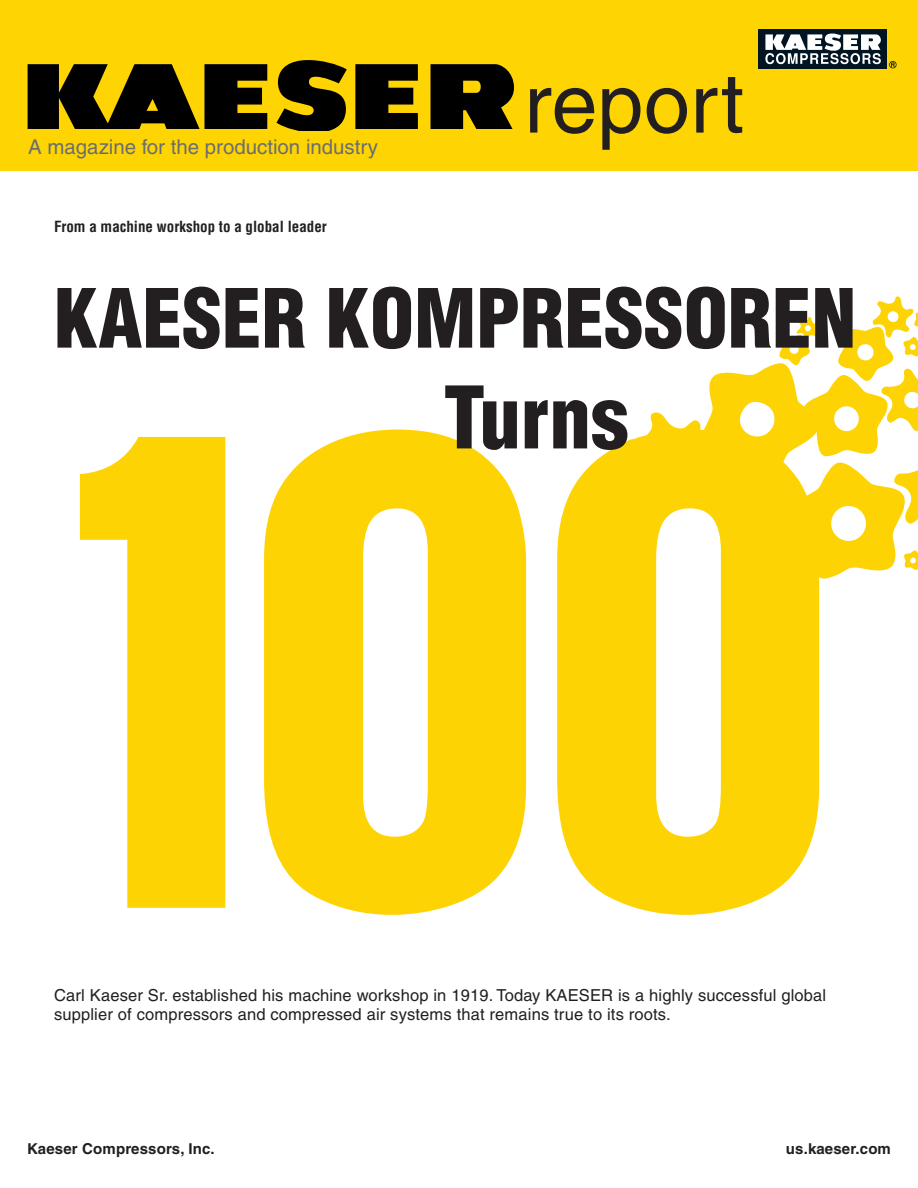
<style>
.page{position:relative;width:918px;height:1188px;background:#fff}
.page>*{position:absolute;margin:0;border:0;box-sizing:border-box;transform-origin:0 0}
.t1{font:900 condensed 84px "Helvetica";color:#231f20}
.t2{font:83.1px "Helvetica";color:#231f20}
.t3{font:900 condensed 79.5px "Helvetica";color:#231f20}
.t4{font:20.4px "Helvetica";color:#6c6d70}
.t5{font:16.5px/19.8px "Helvetica";letter-spacing:.01em;color:#231f20}
.t6{font:700 15px "Helvetica";letter-spacing:.01em;color:#231f20}
.t7{font:700 condensed 15px "Helvetica";color:#231f20}
</style>
<div class="page">
<div style="left:0;top:0;width:918px;height:171px;background:#fed503"></div>
<div style="left:759px;top:29px;width:128px;height:39px;background:#001422"></div>
<svg style="left:889px;top:61px;width:8px;height:7px"></svg>
<svg style="left:765px;top:33px;width:116px;height:31px"></svg>
<svg style="left:355px;top:64px;width:63px;height:65px;background:#231d01"></svg>
<svg style="left:276px;top:60px;width:71px;height:70px;background:#4a3e01"></svg>
<svg style="left:28px;top:64px;width:239px;height:65px;background:#3c3201"></svg>
<svg style="left:431px;top:64px;width:83px;height:65px;background:#201b01"></svg>
<svg style="left:80px;top:437px;width:145px;height:471px;fill:#fed304"></svg>
<svg style="left:264px;top:430px;width:262px;height:485px;fill:#fed304"></svg>
<svg style="left:557px;top:363px;width:361px;height:552px;fill:#fed304"></svg>
<svg style="left:838px;top:296px;width:80px;height:86px"></svg>
<svg style="left:779px;top:317px;width:40px;height:49px"></svg>
<svg style="left:904px;top:550px;width:14px;height:20px"></svg>
<p class="t4" style="left:28px;top:135px;width:351px">A magazine for the production industry</p>
<p class="t7" style="left:54px;top:217px;width:274px">From a machine workshop to a global leader</p>
<h2 class="t2" style="left:524px;top:55px;width:222px">report</h2>
<h3 class="t3" style="left:54px;top:268px;width:803px">KAESER KOMPRESSOREN</h3>
<h1 class="t1" style="left:443px;top:364px;width:187px">Turns</h1>
<p class="t5" style="left:54px;top:985px;width:774px">Carl Kaeser Sr. established his machine workshop in 1919. Today KAESER is a highly successful global supplier of compressors and compressed air systems that remains true to its roots.</p>
<p class="t6" style="left:27px;top:1140px;width:189px">Kaeser Compressors, Inc.</p>
<p class="t6" style="left:786px;top:1140px;width:107px">us.kaeser.com</p>
</div>
